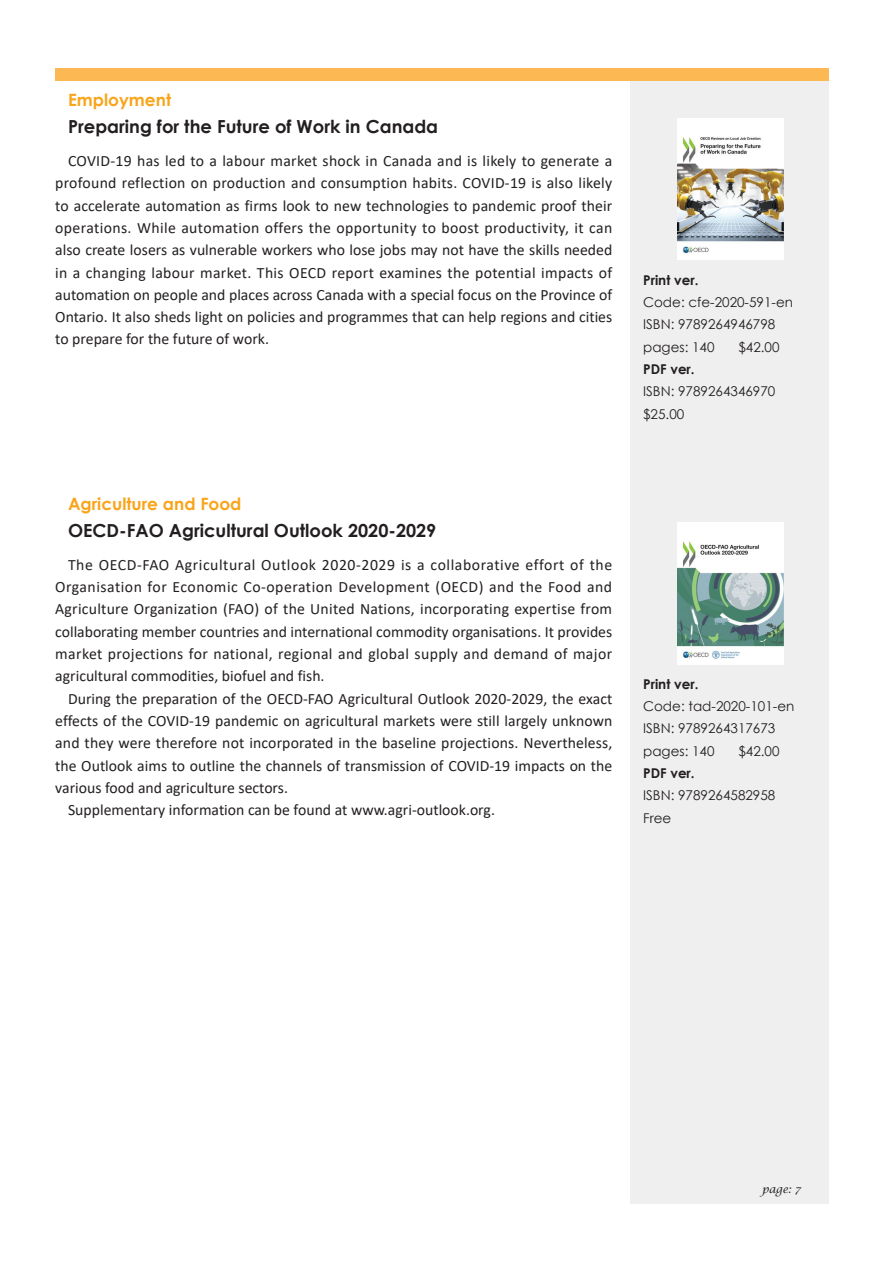
<style>
.page{position:relative;width:893px;height:1263px;background:#fff}
.page>*{position:absolute;margin:0;border:0;box-sizing:border-box;transform-origin:0 0}
.t1{font:700 18px "Century Gothic";color:#231f20}
.t2{font:700 16.95px "Century Gothic";color:#f9a51b}
.t3{font:15.75px/22.4px "Calibri";color:#231f20;text-align:justify}
.t4{font:13.5px "Century Gothic";color:#231f20}
.t5{font:700 13.5px "Century Gothic";color:#231f20}
.t6{font:italic 10.65px "Lucida Calligraphy";color:#231f20}
</style>
<div class="page">
<div style="left:55px;top:69px;width:774px;height:12px;background:#fcb853"></div>
<div style="left:630px;top:81px;width:198px;height:1122px;background:#efeff0"></div>
<img style="left:677px;top:118px;width:106px;height:142px">
<img style="left:677px;top:523px;width:106px;height:142px">
<p class="t2" style="left:68px;top:87px;width:105px">Employment</p>
<p class="t1" style="left:68px;top:113px;width:372px">Preparing for the Future of Work in Canada</p>
<p class="t3" style="left:55px;top:149px;width:559px;text-indent:13px">COVID-19 has led to a labour market shock in Canada and is likely to generate a profound reflection on production and consumption habits. COVID‑19 is also likely to accelerate automation as firms look to new technologies to pandemic proof their operations. While automation offers the opportunity to boost productivity, it can also create losers as vulnerable workers who lose jobs may not have the skills needed in a changing labour market. This OECD report examines the potential impacts of automation on people and places across Canada with a special focus on the Province of Ontario. It also sheds light on policies and programmes that can help regions and cities to prepare for the future of work.</p>
<p class="t2" style="left:68px;top:491px;width:175px">Agriculture and Food</p>
<p class="t1" style="left:68px;top:517px;width:370px">OECD-FAO Agricultural Outlook 2020-2029</p>
<p class="t3" style="left:55px;top:553px;width:558px;text-indent:13px">The OECD-FAO Agricultural Outlook 2020-2029 is a collaborative effort of the Organisation for Economic Co-operation Development (OECD) and the Food and Agriculture Organization (FAO) of the United Nations, incorporating expertise from collaborating member countries and international commodity organisations. It provides market projections for national, regional and global supply and demand of major agricultural commodities, biofuel and fish.</p>
<p class="t3" style="left:55px;top:687px;width:559px;text-indent:13px">During the preparation of the OECD-FAO Agricultural Outlook 2020-2029, the exact effects of the COVID-19 pandemic on agricultural markets were still largely unknown and they were therefore not incorporated in the baseline projections. Nevertheless, the Outlook aims to outline the channels of transmission of COVID-19 impacts on the various food and agriculture sectors.</p>
<p class="t3" style="left:68px;top:798px;width:428px">Supplementary information can be found at www.agri-outlook.org.</p>
<p class="t5" style="left:643px;top:270px;width:57px">Print ver.</p>
<p class="t4" style="left:643px;top:293px;width:151px">Code: cfe-2020-591-en</p>
<p class="t4" style="left:643px;top:315px;width:134px">ISBN: 9789264946798</p>
<p class="t4" style="left:643px;top:337px;width:73px">pages: 140</p>
<p class="t4" style="left:738px;top:337px;width:43px">$42.00</p>
<p class="t5" style="left:643px;top:359px;width:53px">PDF ver.</p>
<p class="t4" style="left:643px;top:382px;width:134px">ISBN: 9789264346970</p>
<p class="t4" style="left:643px;top:404px;width:43px">$25.00</p>
<p class="t5" style="left:643px;top:673px;width:57px">Print ver.</p>
<p class="t4" style="left:643px;top:697px;width:153px">Code: tad-2020-101-en</p>
<p class="t4" style="left:643px;top:719px;width:134px">ISBN: 9789264317673</p>
<p class="t4" style="left:643px;top:741px;width:73px">pages: 140</p>
<p class="t4" style="left:738px;top:741px;width:43px">$42.00</p>
<p class="t5" style="left:643px;top:763px;width:53px">PDF ver.</p>
<p class="t4" style="left:643px;top:786px;width:134px">ISBN: 9789264582958</p>
<p class="t4" style="left:643px;top:808px;width:30px">Free</p>
<p class="t6" style="left:758px;top:1179px;width:40px">page: 7</p>
<p class="t6" style="left:762px;top:1183px;width:40px">page: 7</p>
</div>
